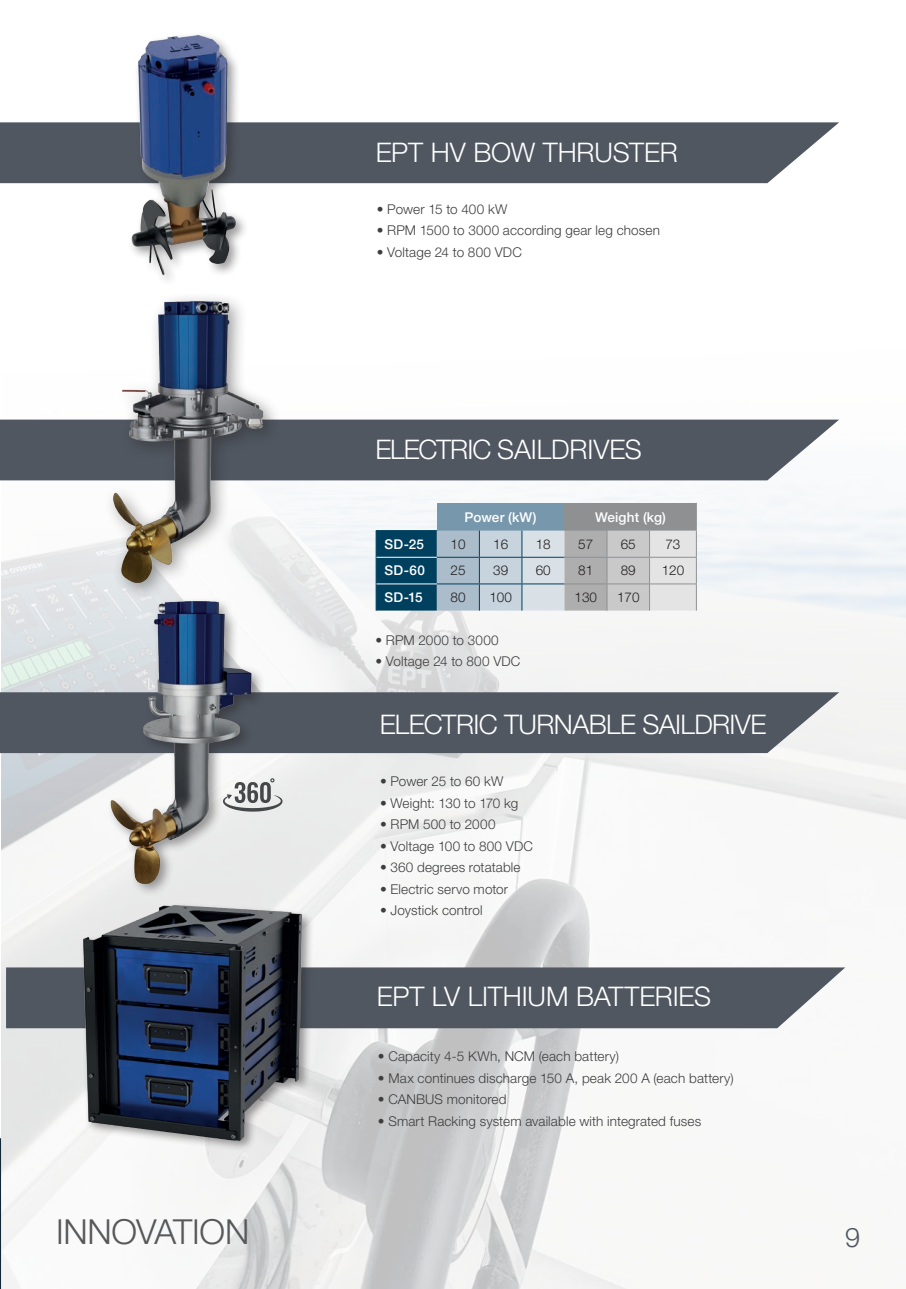
<style>
.page{position:relative;width:906px;height:1289px;background:#fff}
.page>*{position:absolute;margin:0;border:0;box-sizing:border-box;transform-origin:0 0}
.t1{font:300 34.5px "Helvetica Neue LT Std";letter-spacing:-.005em;color:#57585a}
.t2{font:300 27px "Helvetica Neue LT Std";letter-spacing:-.02em;color:#fff}
.t3{font:300 27px "Helvetica Neue";color:#505761}
.t4{font:300 13.5px "Helvetica Neue LT Std";letter-spacing:.01em;color:#3e3e3f}
.t5{font:300 13.5px "Helvetica Neue LT Std";color:#231f20}
.t6{font:500 13.5px "Helvetica Neue LT Std";letter-spacing:.01em;color:#fff}
.t7{font:300 13.5px "Helvetica Neue LT Std";letter-spacing:-.015em;color:#3e3e3f}
</style>
<div class="page">
<svg style="left:0;top:1137px;width:1px;height:151px"></svg>
<img style="left:1px;top:183px;width:905px;height:1105px">
<svg style="left:6px;top:967px;width:839px;height:61px;background:#5c636c"></svg>
<img style="left:35px;top:878px;width:354px;height:302px">
<svg style="left:0;top:122px;width:839px;height:61px;background:#5c626c"></svg>
<svg style="left:0;top:419px;width:839px;height:61px;background:#5c636c"></svg>
<img style="left:40px;top:303px;width:305px;height:288px">
<svg style="left:0;top:692px;width:839px;height:61px;background:#5b616b"></svg>
<img style="left:41px;top:591px;width:301px;height:313px">
<img style="left:22px;top:35px;width:342px;height:268px">
<svg style="left:223px;top:778px;width:59px;height:33px"></svg>
<svg style="left:376px;top:503px;width:321px;height:107px;background:#9cadb7"></svg>
<hr style="left:376px;top:557px;width:61px;height:1px;background:#fff">
<hr style="left:376px;top:583px;width:61px;height:1px;background:#fff">
<h2 class="t2" style="left:376px;top:136px;width:303px">EPT HV BOW THRUSTER</h2>
<p class="t4" style="left:377px;top:201px;width:132px">• Power 15 to 400 kW</p>
<p class="t4" style="left:377px;top:222px;width:285px">• RPM 1500 to 3000 according gear leg chosen</p>
<p class="t4" style="left:377px;top:244px;width:147px">• Voltage 24 to 800 VDC</p>
<h2 class="t2" style="left:375px;top:432px;width:268px">ELECTRIC SAILDRIVES</h2>
<p class="t6" style="left:464px;top:508px;width:74px">Power (kW)</p>
<p class="t6" style="left:595px;top:508px;width:72px">Weight (kg)</p>
<p class="t6" style="left:384px;top:536px;width:41px">SD-25</p>
<p class="t5" style="left:450px;top:535px;width:17px">10</p>
<p class="t5" style="left:493px;top:535px;width:17px">16</p>
<p class="t5" style="left:536px;top:535px;width:17px">18</p>
<p class="t5" style="left:578px;top:535px;width:17px">57</p>
<p class="t5" style="left:621px;top:535px;width:17px">65</p>
<p class="t5" style="left:665px;top:535px;width:17px">73</p>
<p class="t6" style="left:385px;top:562px;width:42px">SD-60</p>
<p class="t5" style="left:450px;top:562px;width:17px">25</p>
<p class="t5" style="left:493px;top:562px;width:17px">39</p>
<p class="t5" style="left:536px;top:562px;width:17px">60</p>
<p class="t5" style="left:578px;top:562px;width:17px">81</p>
<p class="t5" style="left:621px;top:562px;width:17px">89</p>
<p class="t5" style="left:661px;top:562px;width:24px">120</p>
<p class="t6" style="left:385px;top:589px;width:40px">SD-15</p>
<p class="t5" style="left:450px;top:589px;width:17px">80</p>
<p class="t5" style="left:489px;top:589px;width:24px">100</p>
<p class="t5" style="left:574px;top:589px;width:24px">130</p>
<p class="t5" style="left:617px;top:589px;width:24px">170</p>
<p class="t4" style="left:375px;top:631px;width:125px">• RPM 2000 to 3000</p>
<p class="t4" style="left:375px;top:653px;width:147px">• Voltage 24 to 800 VDC</p>
<h2 class="t2" style="left:380px;top:708px;width:388px">ELECTRIC TURNABLE SAILDRIVE</h2>
<p class="t4" style="left:380px;top:773px;width:125px">• Power 25 to 60 kW</p>
<p class="t7" style="left:380px;top:794px;width:140px">• Weight: 130 to 170 kg</p>
<p class="t4" style="left:380px;top:816px;width:117px">• RPM 500 to 2000</p>
<p class="t4" style="left:380px;top:837px;width:154px">• Voltage 100 to 800 VDC</p>
<p class="t4" style="left:380px;top:859px;width:142px">• 360 degrees rotatable</p>
<p class="t4" style="left:380px;top:880px;width:130px">• Electric servo motor</p>
<p class="t4" style="left:380px;top:902px;width:104px">• Joystick control</p>
<h2 class="t2" style="left:377px;top:979px;width:336px">EPT LV LITHIUM BATTERIES</h2>
<p class="t4" style="left:378px;top:1048px;width:243px">• Capacity 4-5 KWh, NCM (each battery)</p>
<p class="t4" style="left:378px;top:1069px;width:357px">• Max continues discharge 150 A, peak 200 A (each battery)</p>
<p class="t4" style="left:378px;top:1091px;width:130px">• CANBUS monitored</p>
<p class="t4" style="left:378px;top:1112px;width:325px">• Smart Racking system available with integrated fuses</p>
<h1 class="t1" style="left:56px;top:1210px;width:195px">INNOVATION</h1>
<h2 class="t3" style="left:845px;top:1221px;width:17px">9</h2>
</div>
